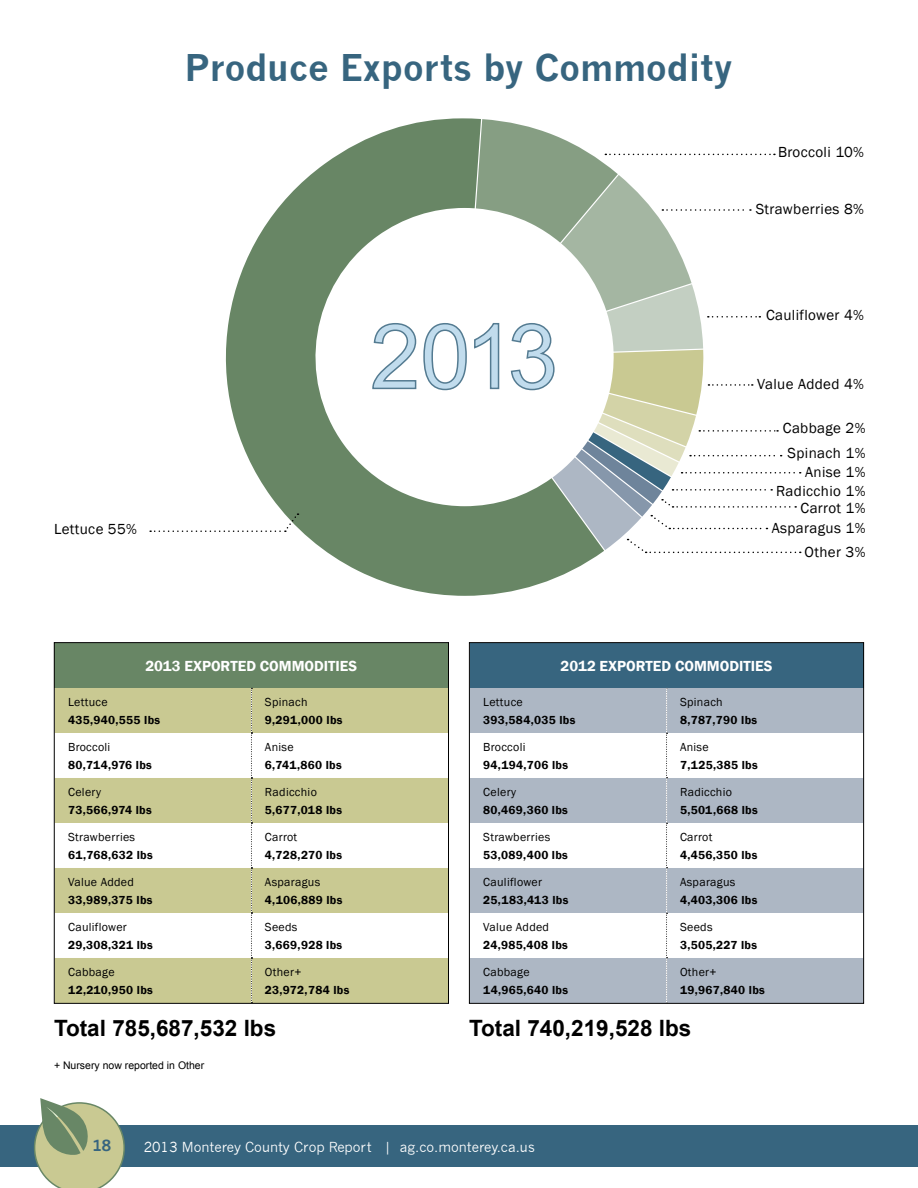
<style>
.page{position:relative;width:918px;height:1188px;background:#fff}
.page>*{position:absolute;margin:0;border:0;box-sizing:border-box;transform-origin:0 0}
.t1{font:90px "Arial";color:#c1dced}
.t2{font:700 36px "News Gothic";color:#37657f}
.t3{font:700 22.5px "Arial";color:#000}
.t4{font:15px/25px "Franklin Gothic";letter-spacing:.025em;color:#000;text-align:right}
.t5{font:600 15px "Franklin Gothic";color:#fff}
.t6{font:700 15px "News Gothic";color:#37657f}
.t7{font:13.5px "News Gothic";color:#fff}
.t8{font:600 12px "Franklin Gothic";letter-spacing:.025em;color:#000}
.t9{font:12px "Franklin Gothic";letter-spacing:.025em;color:#000}
.t10{font:10.5px "Arial";color:#000}
</style>
<div class="page">
<svg style="left:225px;top:118px;width:376px;height:478px;fill:#688665"></svg>
<div style="left:0;top:1125px;width:918px;height:42px;background:#37657f"></div>
<svg style="left:34px;top:1098px;width:91px;height:90px"></svg>
<svg style="left:150px;top:513px;width:149px;height:19px"></svg>
<svg style="left:371px;top:322px;width:46px;height:68px"></svg>
<svg style="left:423px;top:119px;width:378px;height:434px"></svg>
<div style="left:470px;top:643px;width:393px;height:45px;background:#37657f"></div>
<svg style="left:471px;top:688px;width:391px;height:314px;fill:#adb7c4"></svg>
<div style="left:470px;top:913px;width:197px;height:45px;background:#fff"></div>
<svg style="left:666px;top:688px;width:2px;height:314px"></svg>
<div style="left:469px;top:642px;width:395px;height:362px;border:1px solid #000"></div>
<div style="left:55px;top:643px;width:393px;height:45px;background:#688665"></div>
<svg style="left:56px;top:688px;width:391px;height:314px;fill:#c9c992"></svg>
<div style="left:251px;top:913px;width:197px;height:45px;background:#fff"></div>
<svg style="left:251px;top:688px;width:1px;height:314px"></svg>
<div style="left:54px;top:642px;width:395px;height:362px;border:1px solid #000"></div>
<p class="t4" style="left:54px;top:517px;width:85px">Lettuce 55%</p>
<h2 class="t2" style="left:185px;top:46px;width:549px">Produce Exports by Commodity</h2>
<p class="t4" style="left:778px;top:140px;width:87px">Broccoli 10%</p>
<p class="t4" style="left:756px;top:197px;width:110px">Strawberries 8%</p>
<h1 class="t1" style="left:370px;top:298px;width:189px">2013</h1>
<p class="t4" style="left:766px;top:303px;width:99px">Cauliflower 4%</p>
<p class="t4" style="left:757px;top:372px;width:108px">Value Added 4%</p>
<p class="t4" style="left:783px;top:416px;width:84px;text-align:center">Cabbage 2%<br>Spinach 1%</p>
<p class="t4" style="left:776px;top:463px;width:91px;line-height:18.8px">Anise 1%<br>Radicchio 1%</p>
<p class="t4" style="left:772px;top:498px;width:95px;line-height:19.6px">Carrot 1%<br>Asparagus 1%</p>
<p class="t4" style="left:805px;top:540px;width:62px">Other 3%</p>
<p class="t5" style="left:146px;top:656px;width:213px">2013 EXPORTED COMMODITIES</p>
<p class="t5" style="left:561px;top:656px;width:213px">2012 EXPORTED COMMODITIES</p>
<p class="t9" style="left:68px;top:694px;width:41px">Lettuce</p>
<p class="t8" style="left:68px;top:712px;width:94px">435,940,555 lbs</p>
<p class="t9" style="left:265px;top:694px;width:44px">Spinach</p>
<p class="t8" style="left:265px;top:712px;width:79px">9,291,000 lbs</p>
<p class="t9" style="left:483px;top:694px;width:41px">Lettuce</p>
<p class="t8" style="left:483px;top:712px;width:94px">393,584,035 lbs</p>
<p class="t9" style="left:680px;top:694px;width:44px">Spinach</p>
<p class="t8" style="left:680px;top:712px;width:79px">8,787,790 lbs</p>
<p class="t9" style="left:68px;top:739px;width:44px">Broccoli</p>
<p class="t8" style="left:68px;top:757px;width:85px">80,714,976 lbs</p>
<p class="t9" style="left:265px;top:739px;width:30px">Anise</p>
<p class="t8" style="left:265px;top:757px;width:78px">6,741,860 lbs</p>
<p class="t9" style="left:483px;top:739px;width:44px">Broccoli</p>
<p class="t8" style="left:483px;top:757px;width:86px">94,194,706 lbs</p>
<p class="t9" style="left:680px;top:739px;width:30px">Anise</p>
<p class="t8" style="left:680px;top:757px;width:79px">7,125,385 lbs</p>
<p class="t9" style="left:68px;top:784px;width:34px">Celery</p>
<p class="t8" style="left:68px;top:802px;width:85px">73,566,974 lbs</p>
<p class="t9" style="left:265px;top:784px;width:53px">Radicchio</p>
<p class="t8" style="left:265px;top:802px;width:79px">5,677,018 lbs</p>
<p class="t9" style="left:483px;top:784px;width:34px">Celery</p>
<p class="t8" style="left:483px;top:802px;width:86px">80,469,360 lbs</p>
<p class="t9" style="left:680px;top:784px;width:53px">Radicchio</p>
<p class="t8" style="left:680px;top:802px;width:79px">5,501,668 lbs</p>
<p class="t9" style="left:68px;top:829px;width:69px">Strawberries</p>
<p class="t8" style="left:68px;top:847px;width:86px">61,768,632 lbs</p>
<p class="t9" style="left:265px;top:829px;width:34px">Carrot</p>
<p class="t8" style="left:265px;top:847px;width:79px">4,728,270 lbs</p>
<p class="t9" style="left:483px;top:829px;width:69px">Strawberries</p>
<p class="t8" style="left:483px;top:847px;width:86px">53,089,400 lbs</p>
<p class="t9" style="left:680px;top:829px;width:34px">Carrot</p>
<p class="t8" style="left:680px;top:847px;width:79px">4,456,350 lbs</p>
<p class="t9" style="left:68px;top:874px;width:67px">Value Added</p>
<p class="t8" style="left:68px;top:892px;width:86px">33,989,375 lbs</p>
<p class="t9" style="left:265px;top:874px;width:57px">Asparagus</p>
<p class="t8" style="left:265px;top:892px;width:79px">4,106,889 lbs</p>
<p class="t9" style="left:483px;top:874px;width:60px">Cauliflower</p>
<p class="t8" style="left:483px;top:892px;width:87px">25,183,413 lbs</p>
<p class="t9" style="left:680px;top:874px;width:57px">Asparagus</p>
<p class="t8" style="left:680px;top:892px;width:79px">4,403,306 lbs</p>
<p class="t9" style="left:68px;top:919px;width:60px">Cauliflower</p>
<p class="t8" style="left:68px;top:937px;width:86px">29,308,321 lbs</p>
<p class="t9" style="left:265px;top:919px;width:34px">Seeds</p>
<p class="t8" style="left:265px;top:937px;width:79px">3,669,928 lbs</p>
<p class="t9" style="left:483px;top:919px;width:67px">Value Added</p>
<p class="t8" style="left:483px;top:937px;width:86px">24,985,408 lbs</p>
<p class="t9" style="left:680px;top:919px;width:34px">Seeds</p>
<p class="t8" style="left:680px;top:937px;width:79px">3,505,227 lbs</p>
<p class="t9" style="left:68px;top:964px;width:48px">Cabbage</p>
<p class="t8" style="left:68px;top:982px;width:86px">12,210,950 lbs</p>
<p class="t9" style="left:265px;top:964px;width:38px">Other+</p>
<p class="t8" style="left:265px;top:982px;width:86px">23,972,784 lbs</p>
<p class="t9" style="left:483px;top:964px;width:48px">Cabbage</p>
<p class="t8" style="left:483px;top:982px;width:86px">14,965,640 lbs</p>
<p class="t9" style="left:680px;top:964px;width:38px">Other+</p>
<p class="t8" style="left:680px;top:982px;width:86px">19,967,840 lbs</p>
<h3 class="t3" style="left:54px;top:1014px;width:224px">Total 785,687,532 lbs</h3>
<h3 class="t3" style="left:469px;top:1014px;width:224px">Total 740,219,528 lbs</h3>
<p class="t10" style="left:54px;top:1058px;width:152px">+ Nursery now reported in Other</p>
<p class="t6" style="left:93px;top:1137px;width:20px">18</p>
<p class="t7" style="left:144px;top:1139px;width:393px">2013 Monterey County Crop Report | ag.co.monterey.ca.us</p>
</div>
